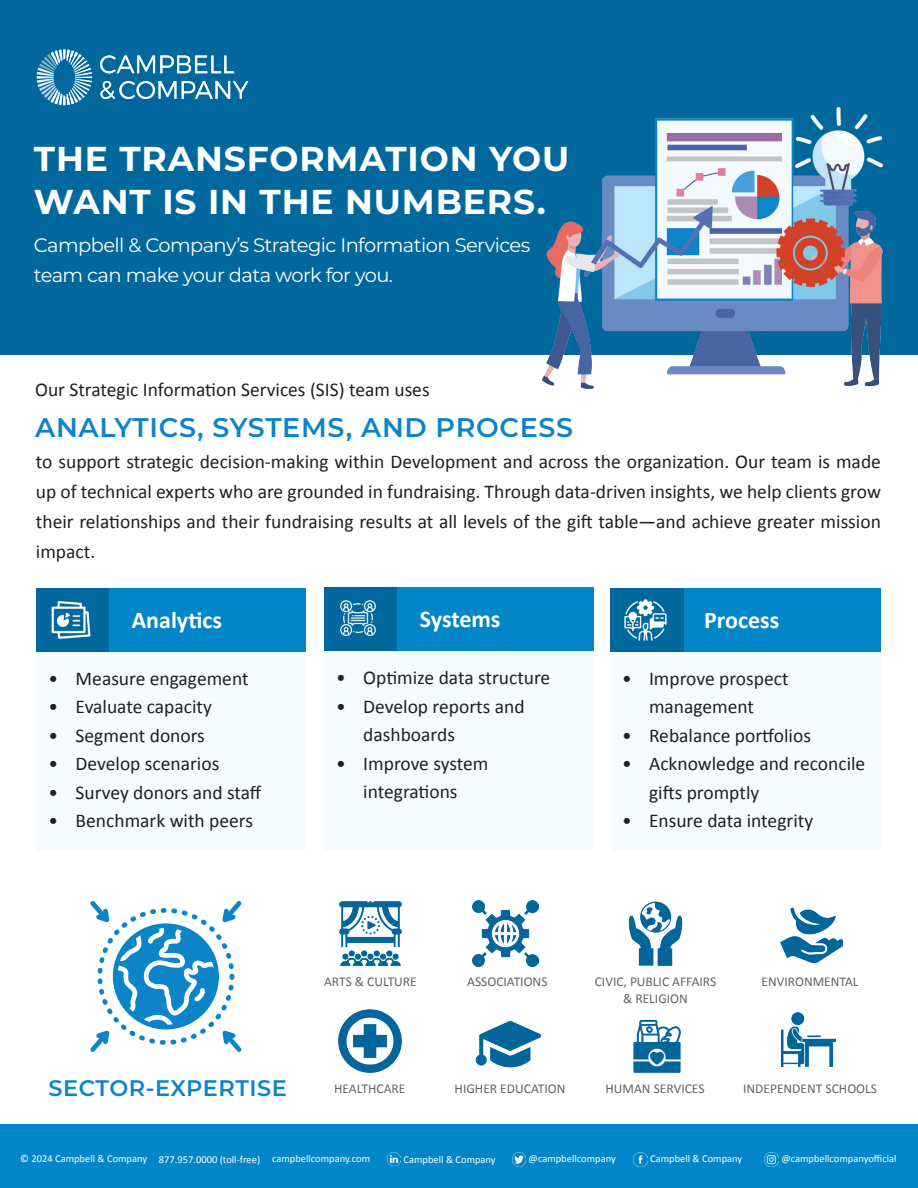
<style>
.page{position:relative;width:918px;height:1188px;background:#fff}
.page>*{position:absolute;margin:0;border:0;box-sizing:border-box;transform-origin:0 0}
.t1{font:700 34.5px/43.5px "Montserrat";letter-spacing:.025em;color:#fff}
.t2{font:600 27px "Montserrat";letter-spacing:.025em;color:#0c85c8}
.t3{font:700 24px "Calibri";color:#fff}
.t4{font:600 22.5px "Montserrat";letter-spacing:.02em;color:#0c85c8}
.t5{font:19.5px/28.5px "Calibri";color:#231f20}
.t6{font:19.5px/30px "Montserrat";letter-spacing:-.03em;color:#fff}
.t7{font:13.5px "Calibri";color:#636466}
.t8{font:10.5px "Calibri";color:#fff}
</style>
<div class="page">
<div style="left:0;top:0;width:918px;height:354px;background:#00689c"></div>
<div style="left:0;top:1124px;width:918px;height:64px;background:#0286c8"></div>
<img style="left:387px;top:1152px;width:14px;height:14px">
<img style="left:512px;top:1153px;width:14px;height:13px">
<svg style="left:634px;top:1153px;width:13px;height:13px"></svg>
<svg style="left:765px;top:1153px;width:13px;height:13px"></svg>
<div style="left:36px;top:588px;width:74px;height:64px;background:#00689c"></div>
<div style="left:110px;top:588px;width:196px;height:64px;background:#0286c8"></div>
<div style="left:36px;top:652px;width:270px;height:198px;background:#f5fbfe"></div>
<img style="left:51px;top:601px;width:40px;height:38px">
<img style="left:542px;top:107px;width:345px;height:282px">
<div style="left:324px;top:587px;width:74px;height:64px;background:#00689c"></div>
<div style="left:398px;top:587px;width:196px;height:64px;background:#0286c8"></div>
<div style="left:324px;top:651px;width:270px;height:199px;background:#f5fbfe"></div>
<div style="left:611px;top:588px;width:73px;height:64px;background:#00689c"></div>
<div style="left:684px;top:588px;width:197px;height:64px;background:#0286c8"></div>
<div style="left:611px;top:652px;width:270px;height:198px;background:#f5fbfe"></div>
<img style="left:624px;top:599px;width:43px;height:42px">
<svg style="left:90px;top:901px;width:152px;height:151px"></svg>
<img style="left:339px;top:901px;width:63px;height:65px">
<img style="left:473px;top:901px;width:65px;height:65px">
<img style="left:628px;top:901px;width:55px;height:65px">
<img style="left:780px;top:907px;width:63px;height:57px">
<img style="left:338px;top:1009px;width:64px;height:64px">
<img style="left:475px;top:1020px;width:67px;height:48px">
<img style="left:633px;top:1019px;width:48px;height:54px">
<img style="left:781px;top:1013px;width:54px;height:54px">
<img style="left:340px;top:600px;width:36px;height:36px">
<img style="left:36px;top:49px;width:213px;height:57px">
<p class="t1" style="left:34px;top:135px;width:537px">THE TRANSFORMATION YOU<br>WANT IS IN THE NUMBERS.</p>
<p class="t6" style="left:34px;top:229px;width:498px">Campbell &amp; Company’s Strategic Information Services team can make your data work for you.</p>
<p class="t5" style="left:35px;top:375px;width:396px">Our Strategic Information Services (SIS) team uses</p>
<p class="t2" style="left:35px;top:408px;width:540px">ANALYTICS, SYSTEMS, AND PROCESS</p>
<p class="t5" style="left:36px;top:446px;width:847px;line-height:30px;text-align:justify">to support strategic decision-making within Development and across the organization. Our team is made up of technical experts who are grounded in fundraising. Through data-driven insights, we help clients grow their relationships and their fundraising results at all levels of the gift table—and achieve greater mission impact.</p>
<p class="t3" style="left:132px;top:603px;width:92px">Analytics</p>
<p class="t5" style="left:49px;top:664px;width:201px">• Measure engagement</p>
<p class="t5" style="left:49px;top:692px;width:165px">• Evaluate capacity</p>
<p class="t5" style="left:49px;top:721px;width:158px">• Segment donors</p>
<p class="t5" style="left:49px;top:749px;width:172px">• Develop scenarios</p>
<p class="t5" style="left:49px;top:778px;width:214px">• Survey donors and staff</p>
<p class="t5" style="left:49px;top:806px;width:206px">• Benchmark with peers</p>
<p class="t3" style="left:420px;top:602px;width:82px">Systems</p>
<p class="t3" style="left:704px;top:603px;width:77px">Process</p>
<p class="t5" style="left:336px;top:663px;width:216px">• Optimize data structure</p>
<p class="t5" style="left:363px;top:691px;width:163px;text-indent:-27px">• Develop reports and dashboards</p>
<p class="t5" style="left:336px;top:748px;width:154px;text-align:center">• Improve system integrations</p>
<p class="t5" style="left:622px;top:664px;width:168px;text-align:center">• Improve prospect management</p>
<p class="t5" style="left:622px;top:721px;width:190px">• Rebalance portfolios</p>
<p class="t5" style="left:649px;top:749px;width:218px;text-indent:-27px">• Acknowledge and reconcile gifts promptly</p>
<p class="t5" style="left:622px;top:806px;width:193px">• Ensure data integrity</p>
<p class="t4" style="left:49px;top:1072px;width:240px">SECTOR-EXPERTISE</p>
<p class="t7" style="left:324px;top:973px;width:94px">ARTS &amp; CULTURE</p>
<p class="t7" style="left:467px;top:973px;width:82px">ASSOCIATIONS</p>
<p class="t7" style="left:595px;top:973px;width:123px">CIVIC, PUBLIC AFFAIRS</p>
<p class="t7" style="left:623px;top:989px;width:66px">&amp; RELIGION</p>
<p class="t7" style="left:762px;top:973px;width:99px">ENVIRONMENTAL</p>
<p class="t7" style="left:334px;top:1079px;width:73px">HEALTHCARE</p>
<p class="t7" style="left:455px;top:1079px;width:112px">HIGHER EDUCATION</p>
<p class="t7" style="left:606px;top:1079px;width:101px">HUMAN SERVICES</p>
<p class="t7" style="left:743px;top:1079px;width:136px">INDEPENDENT SCHOOLS</p>
<p class="t8" style="left:20px;top:1151px;width:128px">© 2024 Campbell &amp; Company</p>
<p class="t8" style="left:159px;top:1152px;width:103px">877.957.0000 (toll-free)</p>
<p class="t8" style="left:272px;top:1151px;width:99px">campbellcompany.com</p>
<p class="t8" style="left:404px;top:1152px;width:94px">Campbell &amp; Company</p>
<p class="t8" style="left:529px;top:1152px;width:89px">@campbellcompany</p>
<p class="t8" style="left:650px;top:1152px;width:94px">Campbell &amp; Company</p>
<p class="t8" style="left:781px;top:1151px;width:117px">@campbellcompanyofficial</p>
</div>
